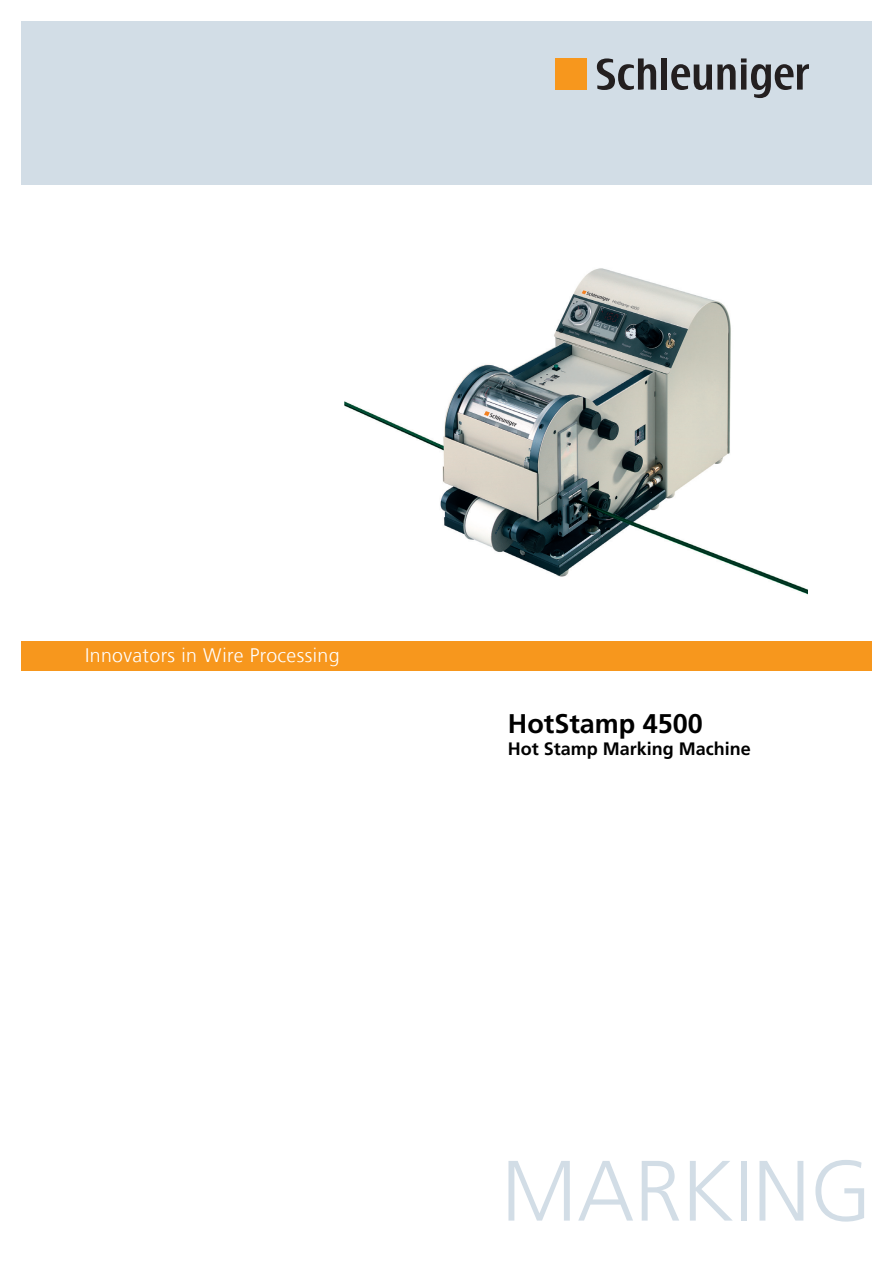
<style>
.page{position:relative;width:893px;height:1263px;background:#fff}
.page>*{position:absolute;margin:0;border:0;box-sizing:border-box;transform-origin:0 0}
.t1{font:300 85.5px "Frutiger LT Com";color:#d2dde6}
.t2{font:700 27px "Frutiger LT Com";color:#000}
.t3{font:300 19.5px "Frutiger LT Com";letter-spacing:.02em;color:#fff}
.t4{font:700 18px "Frutiger LT Com";color:#000}
</style>
<div class="page">
<div style="left:21px;top:641px;width:851px;height:29px;background:#f7971d"></div>
<div style="left:21px;top:21px;width:851px;height:163px;background:#d2dde6"></div>
<div style="left:556px;top:58px;width:31px;height:32px;background:#f7971d"></div>
<svg style="left:596px;top:58px;width:213px;height:40px"></svg>
<img style="left:344px;top:268px;width:464px;height:327px">
<p class="t3" style="left:85px;top:644px;width:256px">Innovators in Wire Processing</p>
<p class="t2" style="left:508px;top:708px;width:197px">HotStamp 4500</p>
<p class="t4" style="left:508px;top:738px;width:245px">Hot Stamp Marking Machine</p>
<p class="t1" style="left:501px;top:1141px;width:372px">MARKING</p>
</div>
